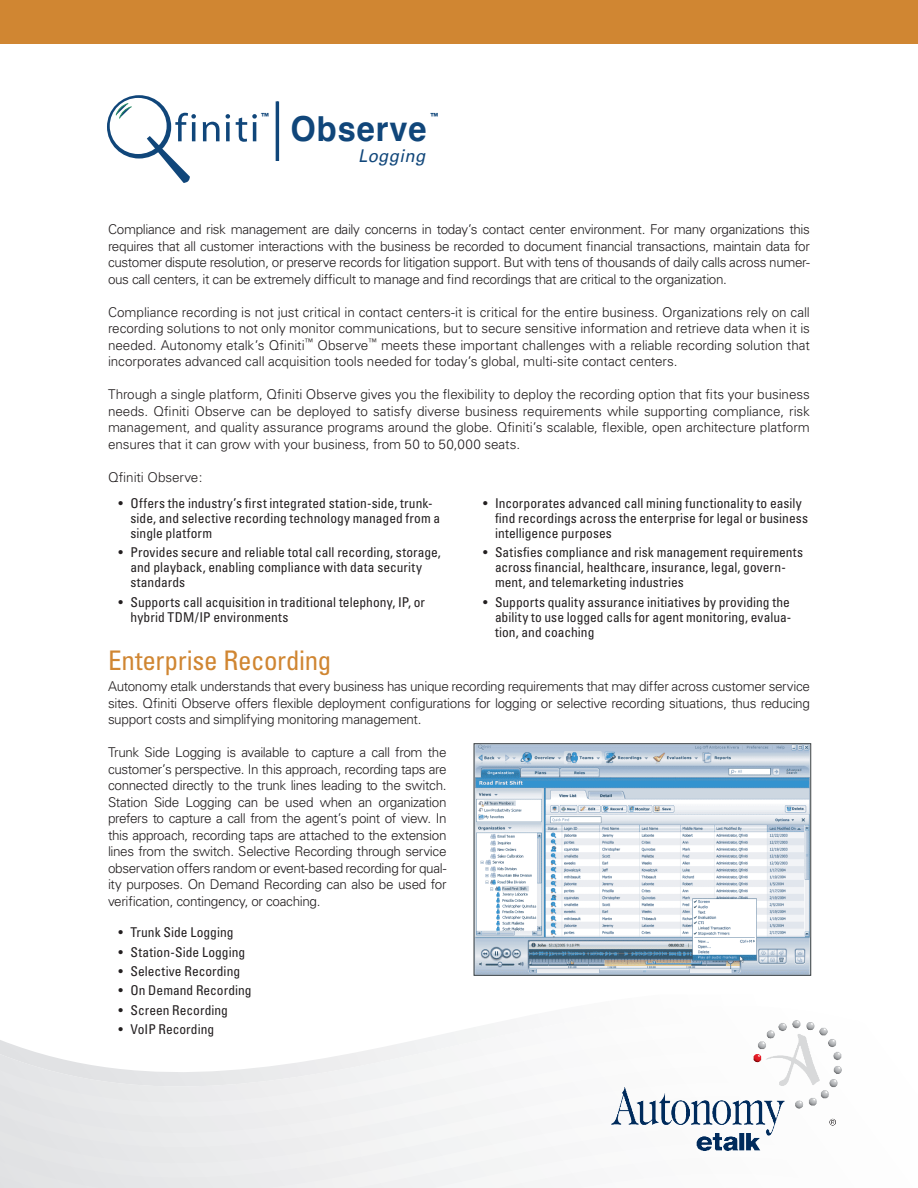
<style>
.page{position:relative;width:918px;height:1188px;background:#fff}
.page>*{position:absolute;margin:0;border:0;box-sizing:border-box;transform-origin:0 0}
.t1{font:700 34.5px "Helvetica";letter-spacing:.03em;color:#10467a;scale:.95 1}
.Headline_1{font:condensed 27px "Univers";letter-spacing:-.015em;color:#d08632}
.t2{font:italic 17.55px "Univers";letter-spacing:.03em;color:#10467a;scale:.95 1}
.Main_Content{font:300 13.5px/16.5px "Univers";letter-spacing:-.02em;color:#231f20;text-align:justify}
.Bullets{font:condensed 13.5px/15px "Univers";letter-spacing:.005em;color:#231f20}
.t3{font:700 9.9px "Helvetica";color:#10467a;scale:.95 1}
</style>
<div class="page">
<svg style="left:433px;top:1024px;width:65px;height:13px"></svg>
<svg style="left:0;top:1037px;width:491px;height:30px"></svg>
<svg style="left:0;top:1067px;width:479px;height:30px"></svg>
<svg style="left:0;top:1097px;width:612px;height:31px"></svg>
<svg style="left:0;top:1128px;width:531px;height:30px"></svg>
<svg style="left:0;top:1158px;width:554px;height:30px"></svg>
<img style="left:612px;top:1021px;width:230px;height:130px">
<div style="left:0;top:0;width:918px;height:44px;background:#d08632"></div>
<img style="left:476px;top:745px;width:333px;height:229px">
<div style="left:474px;top:743px;width:337px;height:233px;border:1px solid #3f4344"></div>
<hr style="left:276px;top:101px;width:3px;height:60px;background:#10467a">
<svg style="left:203px;top:122px;width:17px;height:19px"></svg>
<svg style="left:226px;top:122px;width:4px;height:19px"></svg>
<svg style="left:226px;top:114px;width:4px;height:5px"></svg>
<svg style="left:236px;top:114px;width:21px;height:28px"></svg>
<svg style="left:107px;top:95px;width:89px;height:88px"></svg>
<p class="t3" style="left:261px;top:108px;width:11px">™</p>
<p class="t3" style="left:430px;top:108px;width:11px">™</p>
<p class="t2" style="left:358px;top:145px;width:72px">Logging</p>
<p class="t1" style="left:291px;top:98px;width:145px">Observe</p>
<p class="Main_Content" style="left:108px;top:221px;width:703px">Compliance and risk management are daily concerns in today’s contact center environment. For many organizations this requires that all customer interactions with the business be recorded to document financial transactions, maintain data for customer dispute resolution, or preserve records for litigation support. But with tens of thousands of daily calls across numer&shy;ous call centers, it can be extremely difficult to manage and find recordings that are critical to the organization.</p>
<p class="Main_Content" style="left:108px;top:304px;width:704px">Compliance recording is not just critical in contact centers-it is critical for the entire business. Organizations rely on call recording solutions to not only monitor communications, but to secure sensitive information and retrieve data when it is needed. Autonomy etalk’s Qfiniti<sup>™</sup> Observe<sup>™</sup> meets these important challenges with a reliable recording solution that incorporates advanced call acquisition tools needed for today’s global, multi-site contact centers.</p>
<p class="Main_Content" style="left:108px;top:386px;width:703px">Through a single platform, Qfiniti Observe gives you the flexibility to deploy the recording option that fits your business needs. Qfiniti Observe can be deployed to satisfy diverse business requirements while supporting compliance, risk management, and quality assurance programs around the globe. Qfiniti’s scalable, flexible, open architecture platform ensures that it can grow with your business, from 50 to 50,000 seats.</p>
<p class="Main_Content" style="left:108px;top:469px;width:96px">Qfiniti Observe:</p>
<p class="Bullets" style="left:130px;top:496px;width:311px;text-indent:-12px">• Offers the industry’s first integrated station-side, trunk&shy;side, and selective recording technology managed from a single platform</p>
<p class="Bullets" style="left:130px;top:545px;width:312px;text-indent:-12px">• Provides secure and reliable total call recording, storage, and playback, enabling compliance with data security standards</p>
<p class="Bullets" style="left:130px;top:594px;width:296px;text-indent:-12px">• Supports call acquisition in traditional telephony, IP, or hybrid TDM/IP environments</p>
<p class="Bullets" style="left:495px;top:496px;width:315px;text-indent:-12px">• Incorporates advanced call mining functionality to easily find recordings across the enterprise for legal or business intelligence purposes</p>
<p class="Bullets" style="left:495px;top:545px;width:310px;text-indent:-12px">• Satisfies compliance and risk management requirements across financial, healthcare, insurance, legal, govern&shy;ment, and telemarketing industries</p>
<p class="Bullets" style="left:495px;top:594px;width:298px;text-align:justify;text-indent:-12px">• Supports quality assurance initiatives by providing the ability to use logged calls for agent monitoring, evalua&shy;tion, and coaching</p>
<p class="Headline_1" style="left:108px;top:643px;width:225px">Enterprise Recording</p>
<p class="Main_Content" style="left:108px;top:678px;width:704px">Autonomy etalk understands that every business has unique recording requirements that may differ across customer service sites. Qfiniti Observe offers flexible deployment configurations for logging or selective recording situations, thus reducing support costs and simplifying monitoring management.</p>
<p class="Main_Content" style="left:108px;top:744px;width:340px">Trunk Side Logging is available to capture a call from the customer’s perspective. In this approach, recording taps are connected directly to the trunk lines leading to the switch.<br>Station Side Logging can be used when an organization prefers to capture a call from the agent’s point of view. In this approach, recording taps are attached to the extension lines from the switch. Selective Recording through service observation offers random or event-based recording for qual&shy;ity purposes. On Demand Recording can also be used for verification, contingency, or coaching.</p>
<p class="Bullets" style="left:118px;top:925px;width:117px">• Trunk Side Logging</p>
<p class="Bullets" style="left:118px;top:944px;width:128px">• Station-Side Logging</p>
<p class="Bullets" style="left:118px;top:964px;width:123px">• Selective Recording</p>
<p class="Bullets" style="left:118px;top:983px;width:135px">• On Demand Recording</p>
<p class="Bullets" style="left:118px;top:1002px;width:111px">• Screen Recording</p>
<p class="Bullets" style="left:118px;top:1022px;width:97px">• VoIP Recording</p>
</div>
